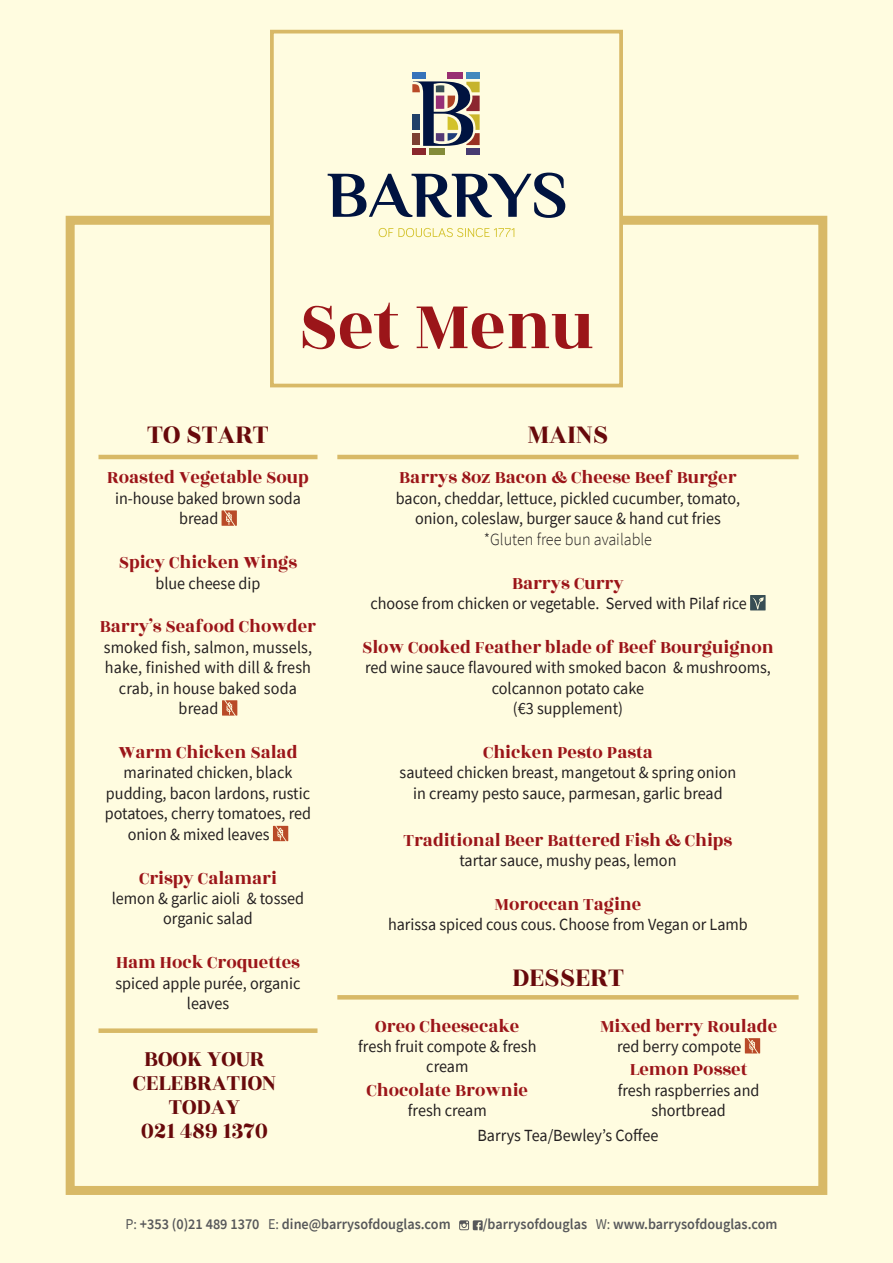
<style>
.page{position:relative;width:893px;height:1263px;background:#fffce0}
.page>*{position:absolute;margin:0;border:0;box-sizing:border-box;transform-origin:0 0}
.t1{font:74.25px "Rozha One";color:#9b1519;scale:.95 1}
.t2{font:29.25px "Rozha One";color:#68090b;scale:.95 1}
.t3{font:24.6px/24px "Rozha One";color:#68090b;text-align:center;scale:.95 1}
.t4{font:19.5px "Rozha One";color:#9b1519;scale:.95 1}
.t5{font:17.1px/20.4px "Source Sans Pro";color:#231f20;text-align:center;scale:.95 1}
.t6{font:600 15px "Source Sans Pro";color:#57585a;scale:.95 1}
.s1{font-weight:300}
.s2{font-weight:400}
</style>
<div class="page">
<div style="left:66px;top:216px;width:761px;height:979px;background:#fffce0;border:9px solid #d8b967"></div>
<div style="left:272px;top:210px;width:349px;height:91px;background:#fffce0"></div>
<svg style="left:222px;top:510px;width:15px;height:16px"></svg>
<svg style="left:222px;top:700px;width:15px;height:16px"></svg>
<svg style="left:273px;top:826px;width:15px;height:15px"></svg>
<svg style="left:459px;top:1220px;width:24px;height:10px"></svg>
<div style="left:270px;top:30px;width:353px;height:357px;border:4px solid #d8b967"></div>
<svg style="left:750px;top:595px;width:16px;height:15px"></svg>
<svg style="left:745px;top:1038px;width:15px;height:15px"></svg>
<hr style="left:99px;top:455px;width:218px;height:4px;background:#d8b967">
<div style="left:99px;top:1028px;width:218px;height:5px;background:#d8b967"></div>
<hr style="left:337px;top:455px;width:462px;height:4px;background:#d8b967">
<hr style="left:337px;top:995px;width:462px;height:4px;background:#d8b967">
<svg style="left:379px;top:228px;width:135px;height:9px"></svg>
<svg style="left:328px;top:173px;width:237px;height:45px"></svg>
<div style="left:466px;top:72px;width:14px;height:6px;background:#4389bd"></div>
<div style="left:448px;top:72px;width:15px;height:6px;background:#992f71"></div>
<div style="left:466px;top:148px;width:14px;height:7px;background:#473b71"></div>
<div style="left:412px;top:148px;width:13px;height:7px;background:#8a272c"></div>
<div style="left:429px;top:148px;width:15px;height:7px;background:#838b39"></div>
<div style="left:412px;top:72px;width:13px;height:6px;background:#3673ba"></div>
<svg style="left:412px;top:81px;width:68px;height:65px"></svg>
<p class="t1" style="left:299px;top:274px;width:313px">Set Menu</p>
<p class="t2" style="left:147px;top:414px;width:129px">TO START</p>
<p class="t4" style="left:107px;top:464px;width:214px">Roasted Vegetable Soup</p>
<p class="t5" style="left:179px;top:488px;width:130px;text-align:left;text-indent:-64px">in-house baked brown soda bread</p>
<p class="t4" style="left:119px;top:549px;width:189px">Spicy Chicken Wings</p>
<p class="t5" style="left:156px;top:572px;width:112px">blue cheese dip</p>
<p class="t4" style="left:100px;top:613px;width:229px">Barry’s Seafood Chowder</p>
<p class="t5" style="left:104px;top:637px;width:221px">smoked fish, salmon, mussels,</p>
<p class="t5" style="left:105px;top:657px;width:218px">hake, finished with dill &amp; fresh</p>
<p class="t5" style="left:119px;top:678px;width:189px">crab, in house baked soda</p>
<p class="t5" style="left:179px;top:698px;width:43px">bread</p>
<p class="t4" style="left:118px;top:738px;width:190px">Warm Chicken Salad</p>
<p class="t5" style="left:124px;top:762px;width:179px">marinated chicken, black</p>
<p class="t5" style="left:106px;top:783px;width:216px">pudding, bacon lardons, rustic</p>
<p class="t5" style="left:105px;top:803px;width:219px">potatoes, cherry tomatoes, red</p>
<p class="t5" style="left:128px;top:824px;width:151px">onion &amp; mixed leaves</p>
<p class="t4" style="left:139px;top:864px;width:147px">Crispy Calamari</p>
<p class="t5" style="left:112px;top:888px;width:204px">lemon &amp; garlic aioli &amp; tossed organic salad</p>
<p class="t4" style="left:116px;top:949px;width:195px">Ham Hock Croquettes</p>
<p class="t5" style="left:116px;top:973px;width:196px">spiced apple purée, organic leaves</p>
<p class="t3" style="left:133px;top:1047px;width:152px">BOOK YOUR<br>CELEBRATION</p>
<p class="t3" style="left:169px;top:1095px;width:77px">TODAY</p>
<p class="t3" style="left:141px;top:1119px;width:135px">021 489 1370</p>
<p class="t2" style="left:527px;top:414px;width:87px">MAINS</p>
<p class="t4" style="left:399px;top:464px;width:357px">Barrys 8oz Bacon &amp; Cheese Beef Burger</p>
<p class="t5" style="left:396px;top:488px;width:364px">bacon, cheddar, lettuce, pickled cucumber, tomato,</p>
<p class="t5" style="left:415px;top:508px;width:323px">onion, coleslaw, burger sauce &amp; hand cut fries <span class="s1">*Gluten free bun available</span></p>
<p class="t4" style="left:512px;top:569px;width:119px">Barrys Curry</p>
<p class="t5" style="left:370px;top:593px;width:398px">choose from chicken or vegetable. Served with Pilaf rice</p>
<p class="t4" style="left:362px;top:633px;width:435px">Slow Cooked Feather blade of Beef Bourguignon</p>
<p class="t5" style="left:365px;top:657px;width:429px">red wine sauce flavoured with smoked bacon &amp; mushrooms, colcannon potato cake</p>
<p class="t5" style="left:513px;top:698px;width:117px">(€3 supplement)</p>
<p class="t4" style="left:483px;top:738px;width:180px">Chicken Pesto Pasta</p>
<p class="t5" style="left:400px;top:762px;width:356px">sauteed chicken breast, mangetout &amp; spring onion</p>
<p class="t5" style="left:413px;top:783px;width:327px">in creamy pesto sauce, parmesan, garlic bread</p>
<p class="t4" style="left:403px;top:826px;width:348px">Traditional Beer Battered Fish &amp; Chips</p>
<p class="t5" style="left:459px;top:850px;width:230px">tartar sauce, mushy peas, lemon</p>
<p class="t4" style="left:495px;top:890px;width:156px">Moroccan Tagine</p>
<p class="t5" style="left:388px;top:914px;width:380px">harissa spiced cous cous. Choose from Vegan or Lamb</p>
<p class="t2" style="left:512px;top:957px;width:119px">DESSERT</p>
<p class="t4" style="left:375px;top:1012px;width:153px">Oreo Cheesecake</p>
<p class="t5" style="left:358px;top:1036px;width:189px">fresh fruit compote &amp; fresh cream</p>
<p class="t4" style="left:367px;top:1076px;width:171px">Chocolate Brownie</p>
<p class="t5" style="left:408px;top:1100px;width:85px">fresh cream</p>
<p class="t4" style="left:600px;top:1012px;width:188px">Mixed berry Roulade</p>
<p class="t5" style="left:617px;top:1036px;width:133px">red berry compote</p>
<p class="t4" style="left:630px;top:1056px;width:125px">Lemon Posset</p>
<p class="t5" style="left:618px;top:1080px;width:151px">fresh raspberries and shortbread</p>
<p class="t5" style="left:477px;top:1125px;width:192px">Barrys Tea/Bewley’s Coffee</p>
<p class="t6" style="left:125px;top:1214px;width:344px"><span class="s2">P:</span> +353 (0)21 489 1370 <span class="s2">E:</span> dine@barrysofdouglas.com</p>
<p class="t6" style="left:483px;top:1214px;width:312px">/barrysofdouglas <span class="s2">W:</span> www.barrysofdouglas.com</p>
</div>
